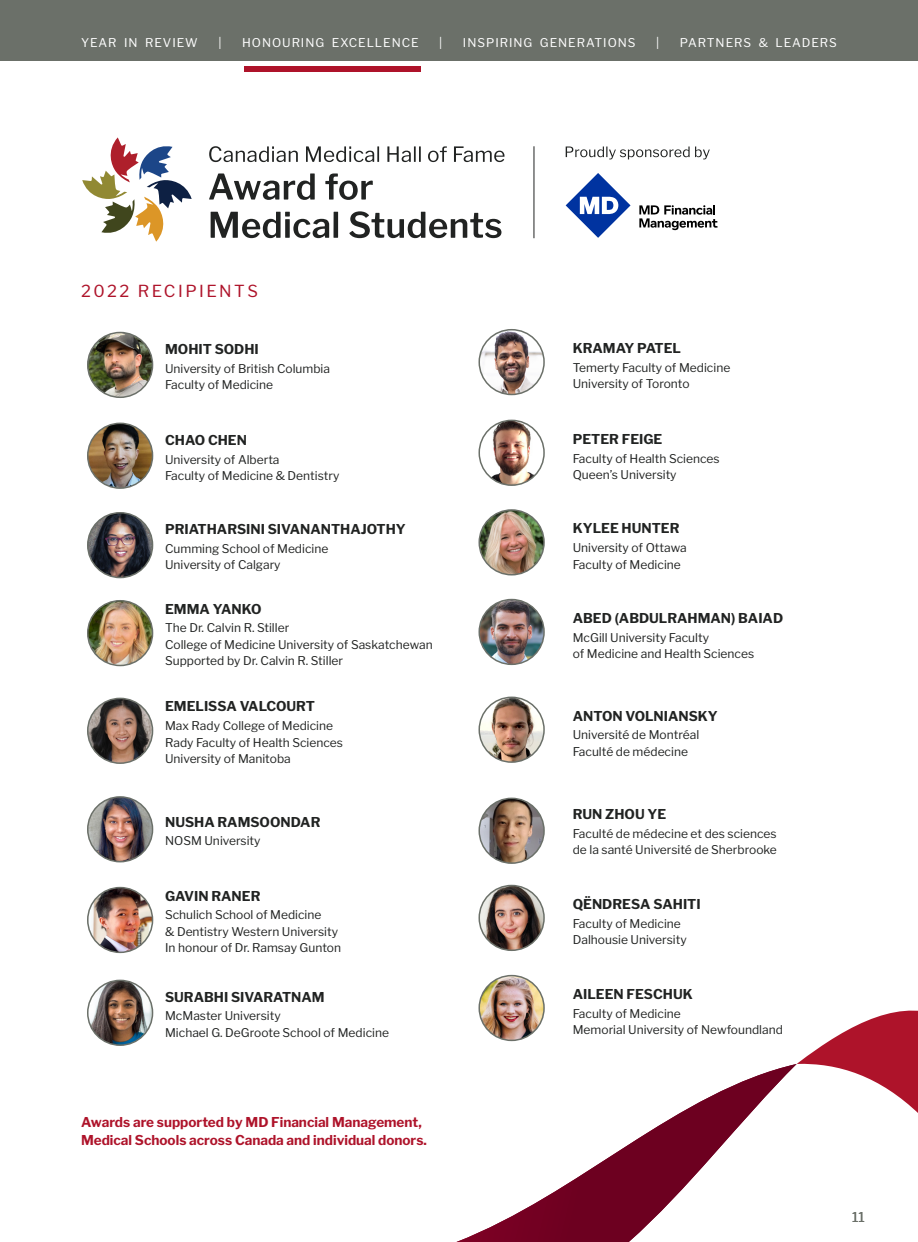
<style>
.page{position:relative;width:918px;height:1242px;background:#fff}
.page>*{position:absolute;margin:0;border:0;box-sizing:border-box;transform-origin:0 0}
.t1{font:16.5px "Libre Franklin";letter-spacing:.15em;color:#ae132a}
.t2{font:700 13.5px "Libre Franklin";color:#212322}
.t3{font:700 13.5px/18.8px "Libre Franklin";color:#ae132a}
.t4{font:13.5px "Libre Franklin";color:#6b7069}
.t5{font:12px/16.5px "Libre Franklin";color:#212322}
.t6{font:12px "Libre Franklin";letter-spacing:.08em;color:#fff}
</style>
<div class="page">
<svg style="left:797px;top:1010px;width:121px;height:103px"></svg>
<svg style="left:456px;top:1064px;width:341px;height:178px"></svg>
<img style="left:88px;top:333px;width:65px;height:64px;border-radius:32px">
<div style="left:87px;top:332px;width:66px;height:66px;border:2px solid #6b7069;border-radius:50%"></div>
<img style="left:88px;top:423px;width:65px;height:65px;border-radius:32px">
<div style="left:87px;top:423px;width:66px;height:66px;border:2px solid #6b7069;border-radius:50%"></div>
<img style="left:88px;top:513px;width:65px;height:65px;border-radius:32px">
<div style="left:87px;top:512px;width:66px;height:66px;border:2px solid #6b7069;border-radius:50%"></div>
<img style="left:88px;top:601px;width:65px;height:65px;border-radius:32px">
<div style="left:87px;top:600px;width:66px;height:66px;border:2px solid #6b7069;border-radius:50%"></div>
<img style="left:88px;top:698px;width:65px;height:65px;border-radius:32px">
<div style="left:87px;top:698px;width:66px;height:66px;border:2px solid #6b7069;border-radius:50%"></div>
<img style="left:88px;top:797px;width:65px;height:65px;border-radius:32px">
<div style="left:87px;top:796px;width:66px;height:66px;border:2px solid #6b7069;border-radius:50%"></div>
<img style="left:88px;top:888px;width:65px;height:64px;border-radius:32px">
<div style="left:87px;top:887px;width:66px;height:66px;border:2px solid #6b7069;border-radius:50%"></div>
<img style="left:88px;top:980px;width:65px;height:65px;border-radius:32px">
<div style="left:87px;top:980px;width:66px;height:66px;border:2px solid #6b7069;border-radius:50%"></div>
<img style="left:479px;top:330px;width:65px;height:64px;border-radius:32px">
<div style="left:479px;top:329px;width:66px;height:66px;border:2px solid #6b7069;border-radius:50%"></div>
<img style="left:479px;top:420px;width:65px;height:65px;border-radius:32px">
<div style="left:479px;top:420px;width:66px;height:66px;border:2px solid #6b7069;border-radius:50%"></div>
<img style="left:479px;top:510px;width:65px;height:65px;border-radius:32px">
<div style="left:479px;top:509px;width:66px;height:67px;border:2px solid #6b7069;border-radius:50%"></div>
<img style="left:479px;top:600px;width:65px;height:64px;border-radius:32px">
<div style="left:479px;top:599px;width:66px;height:66px;border:2px solid #6b7069;border-radius:50%"></div>
<img style="left:479px;top:697px;width:65px;height:65px;border-radius:32px">
<div style="left:479px;top:697px;width:66px;height:66px;border:2px solid #6b7069;border-radius:50%"></div>
<img style="left:479px;top:798px;width:65px;height:65px;border-radius:32px">
<div style="left:479px;top:798px;width:66px;height:66px;border:2px solid #6b7069;border-radius:50%"></div>
<img style="left:479px;top:886px;width:65px;height:64px;border-radius:32px">
<div style="left:479px;top:885px;width:66px;height:66px;border:2px solid #6b7069;border-radius:50%"></div>
<img style="left:479px;top:976px;width:65px;height:64px;border-radius:32px">
<div style="left:479px;top:975px;width:66px;height:66px;border:2px solid #6b7069;border-radius:50%"></div>
<svg style="left:209px;top:146px;width:89px;height:16px"></svg>
<svg style="left:306px;top:146px;width:73px;height:16px"></svg>
<svg style="left:387px;top:146px;width:34px;height:16px"></svg>
<svg style="left:428px;top:146px;width:19px;height:16px"></svg>
<svg style="left:454px;top:146px;width:51px;height:16px"></svg>
<svg style="left:209px;top:173px;width:106px;height:27px"></svg>
<svg style="left:325px;top:173px;width:48px;height:27px"></svg>
<svg style="left:211px;top:212px;width:127px;height:26px"></svg>
<svg style="left:349px;top:211px;width:152px;height:27px"></svg>
<svg style="left:82px;top:137px;width:110px;height:105px"></svg>
<svg style="left:566px;top:173px;width:65px;height:65px"></svg>
<svg style="left:639px;top:205px;width:79px;height:25px"></svg>
<hr style="left:534px;top:146px;width:1px;height:92px;background:#212322">
<svg style="left:566px;top:147px;width:144px;height:12px"></svg>
<div style="left:244px;top:66px;width:176px;height:5px;background:#ae132a"></div>
<div style="left:0;top:0;width:918px;height:60px;background:#6b7069"></div>
<p class="t6" style="left:81px;top:36px;width:118px">YEAR IN REVIEW</p>
<p class="t6" style="left:218px;top:36px;width:5px">|</p>
<p class="t6" style="left:242px;top:36px;width:178px">HONOURING EXCELLENCE</p>
<p class="t6" style="left:439px;top:36px;width:5px">|</p>
<p class="t6" style="left:463px;top:36px;width:174px">INSPIRING GENERATIONS</p>
<p class="t6" style="left:656px;top:36px;width:5px">|</p>
<p class="t6" style="left:680px;top:36px;width:159px">PARTNERS &amp; LEADERS</p>
<h1 class="t1" style="left:81px;top:281px;width:178px">2022 RECIPIENTS</h1>
<p class="t2" style="left:165px;top:341px;width:95px">MOHIT SODHI</p>
<p class="t5" style="left:165px;top:360px;width:166px">University of British Columbia<br>Faculty of Medicine</p>
<p class="t2" style="left:165px;top:432px;width:83px">CHAO CHEN</p>
<p class="t5" style="left:165px;top:451px;width:176px">University of Alberta<br>Faculty of Medicine &amp; Dentistry</p>
<p class="t2" style="left:165px;top:521px;width:242px">PRIATHARSINI SIVANANTHAJOTHY</p>
<p class="t5" style="left:165px;top:540px;width:165px">Cumming School of Medicine<br>University of Calgary</p>
<p class="t2" style="left:165px;top:601px;width:98px">EMMA YANKO</p>
<p class="t5" style="left:165px;top:620px;width:269px">The Dr. Calvin R. Stiller<br>College of Medicine University of Saskatchewan<br>Supported by Dr. Calvin R. Stiller</p>
<p class="t2" style="left:165px;top:698px;width:151px">EMELISSA VALCOURT</p>
<p class="t5" style="left:165px;top:718px;width:180px">Max Rady College of Medicine<br>Rady Faculty of Health Sciences<br>University of Manitoba</p>
<p class="t2" style="left:165px;top:813px;width:157px">NUSHA RAMSOONDAR</p>
<p class="t5" style="left:165px;top:833px;width:97px">NOSM University</p>
<p class="t2" style="left:165px;top:888px;width:97px">GAVIN RANER</p>
<p class="t5" style="left:165px;top:907px;width:178px">Schulich School of Medicine<br>&amp; Dentistry Western University<br>In honour of Dr. Ramsay Gunton</p>
<p class="t2" style="left:165px;top:989px;width:161px">SURABHI SIVARATNAM</p>
<p class="t5" style="left:165px;top:1008px;width:225px">McMaster University<br>Michael G. DeGroote School of Medicine</p>
<p class="t3" style="left:81px;top:1112px;width:347px">Awards are supported by MD Financial Management,<br>Medical Schools across Canada and individual donors.</p>
<p class="t2" style="left:573px;top:340px;width:110px">KRAMAY PATEL</p>
<p class="t5" style="left:573px;top:359px;width:159px">Temerty Faculty of Medicine<br>University of Toronto</p>
<p class="t2" style="left:573px;top:431px;width:91px">PETER FEIGE</p>
<p class="t5" style="left:573px;top:450px;width:148px">Faculty of Health Sciences<br>Queen’s University</p>
<p class="t2" style="left:573px;top:520px;width:108px">KYLEE HUNTER</p>
<p class="t5" style="left:573px;top:540px;width:116px">University of Ottawa<br>Faculty of Medicine</p>
<p class="t2" style="left:573px;top:610px;width:212px">ABED (ABDULRAHMAN) BAIAD</p>
<p class="t5" style="left:573px;top:629px;width:183px">McGill University Faculty<br>of Medicine and Health Sciences</p>
<p class="t2" style="left:573px;top:708px;width:147px">ANTON VOLNIANSKY</p>
<p class="t5" style="left:573px;top:727px;width:128px">Université de Montréal<br>Faculté de médecine</p>
<p class="t2" style="left:573px;top:806px;width:95px">RUN ZHOU YE</p>
<p class="t5" style="left:573px;top:825px;width:206px">Faculté de médecine et des sciences de la santé Université de Sherbrooke</p>
<p class="t2" style="left:573px;top:896px;width:129px">QËNDRESA SAHITI</p>
<p class="t5" style="left:573px;top:915px;width:115px">Faculty of Medicine<br>Dalhousie University</p>
<p class="t2" style="left:573px;top:986px;width:122px">AILEEN FESCHUK</p>
<p class="t5" style="left:573px;top:1005px;width:212px">Faculty of Medicine<br>Memorial University of Newfoundland</p>
<p class="t4" style="left:852px;top:1209px;width:14px">11</p>
</div>
